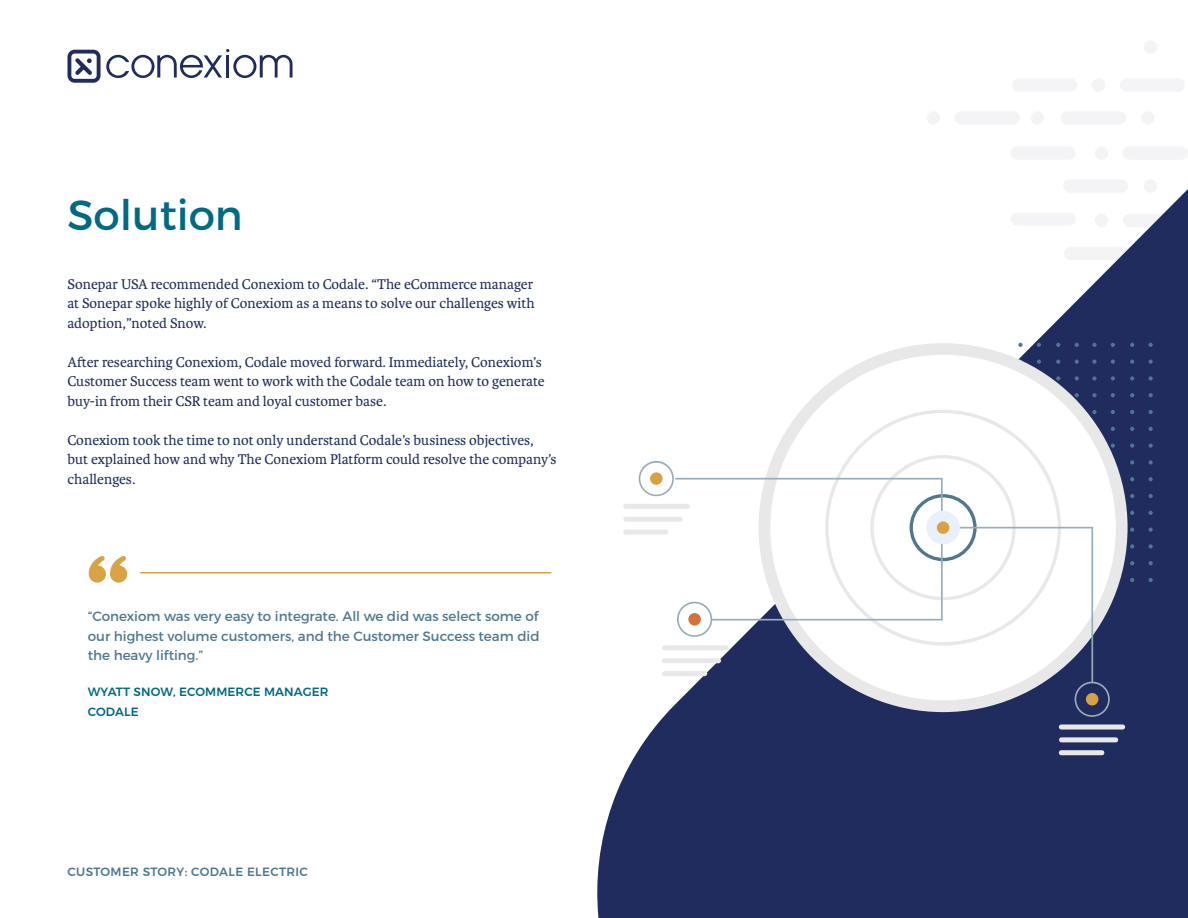
<style>
.page{position:relative;width:1188px;height:918px;background:#fff}
.page>*{position:absolute;margin:0;border:0;box-sizing:border-box;transform-origin:0 0}
.t1{font:42px "Montserrat";color:#006983}
.t2{font:15px/19.5px "Karmina";color:#202c5d}
.t3{font:13.5px/19.5px "Montserrat";color:#507792;text-align:justify}
.t4{font:500 12px/19.5px "Montserrat";letter-spacing:.01em;color:#006983}
.t5{font:500 12px "Montserrat";letter-spacing:.03em;color:#507790}
</style>
<div class="page">
<div style="left:1123px;top:146px;width:65px;height:14px;background:#f4f4f6;border-radius:7px"></div>
<div style="left:1011px;top:146px;width:65px;height:14px;background:#f4f4f6;border-radius:7px"></div>
<div style="left:1095px;top:146px;width:13px;height:14px;background:#f4f4f6;border-radius:50%"></div>
<div style="left:1144px;top:179px;width:13px;height:14px;background:#f4f4f6;border-radius:50%"></div>
<div style="left:1063px;top:179px;width:65px;height:14px;background:#f4f4f6;border-radius:7px"></div>
<div style="left:1144px;top:40px;width:13px;height:14px;background:#f4f4f6;border-radius:50%"></div>
<div style="left:1120px;top:78px;width:65px;height:14px;background:#f4f4f6;border-radius:7px"></div>
<div style="left:1092px;top:78px;width:13px;height:14px;background:#f4f4f6;border-radius:50%"></div>
<div style="left:1012px;top:78px;width:65px;height:14px;background:#f4f4f6;border-radius:7px"></div>
<div style="left:1141px;top:111px;width:14px;height:14px;background:#f4f4f6;border-radius:50%"></div>
<div style="left:1061px;top:111px;width:65px;height:14px;background:#f4f4f6;border-radius:7px"></div>
<div style="left:955px;top:111px;width:65px;height:14px;background:#f4f4f6;border-radius:7px"></div>
<div style="left:927px;top:111px;width:13px;height:14px;background:#f4f4f6;border-radius:50%"></div>
<div style="left:1030px;top:111px;width:14px;height:14px;background:#f4f4f6;border-radius:50%"></div>
<svg style="left:68px;top:49px;width:225px;height:34px"></svg>
<svg style="left:597px;top:189px;width:591px;height:729px;fill:#202c5d"></svg>
<svg style="left:89px;top:556px;width:38px;height:27px"></svg>
<hr style="left:141px;top:572px;width:410px;height:2px;background:#d7a244">
<svg style="left:1130px;top:343px;width:4px;height:239px"></svg>
<svg style="left:1149px;top:343px;width:4px;height:239px"></svg>
<svg style="left:623px;top:343px;width:492px;height:374px"></svg>
<svg style="left:1059px;top:724px;width:66px;height:6px"></svg>
<div style="left:1059px;top:737px;width:59px;height:5px;background:#e8e8e8;border-radius:3px"></div>
<svg style="left:1059px;top:750px;width:45px;height:5px"></svg>
<h1 class="t1" style="left:68px;top:190px;width:177px">Solution</h1>
<p class="t2" style="left:68px;top:274px;width:469px;text-align:justify">Sonepar USA recommended Conexiom to Codale. “The eCommerce manager at Sonepar spoke highly of Conexiom as a means to solve our challenges with adoption,”noted Snow.</p>
<p class="t2" style="left:68px;top:352px;width:479px">After researching Conexiom, Codale moved forward. Immediately, Conexiom’s<br>Customer Success team went to work with the Codale team on how to generate buy-in from their CSR team and loyal customer base.</p>
<p class="t2" style="left:68px;top:430px;width:491px">Conexiom took the time to not only understand Codale’s business objectives, but explained how and why The Conexiom Platform could resolve the company’s challenges.</p>
<p class="t3" style="left:88px;top:606px;width:453px">“Conexiom was very easy to integrate. All we did was select some of our highest volume customers, and the Customer Success team did the heavy lifting.”</p>
<p class="t4" style="left:88px;top:682px;width:242px">WYATT SNOW, ECOMMERCE MANAGER<br>CODALE</p>
<p class="t5" style="left:68px;top:864px;width:242px">CUSTOMER STORY: CODALE ELECTRIC</p>
</div>
